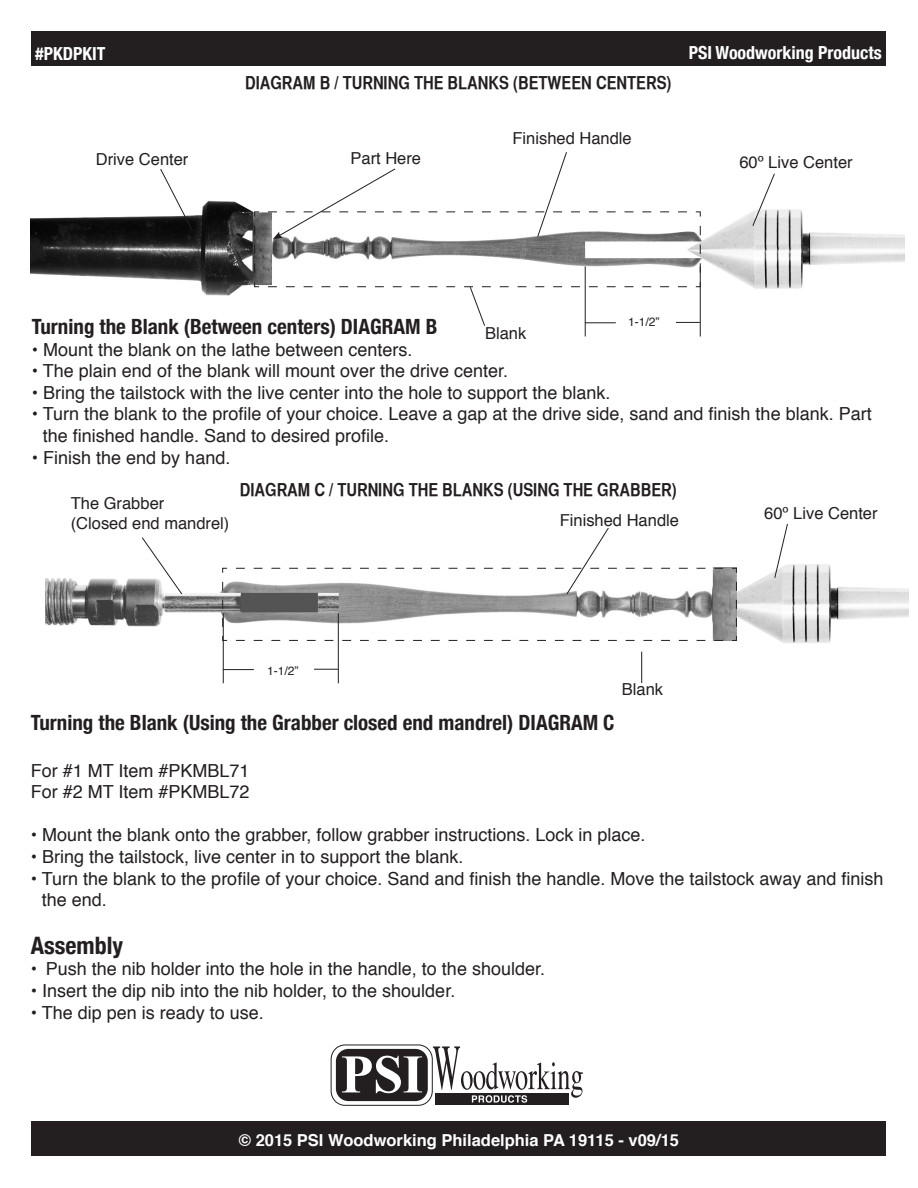
<style>
.page{position:relative;width:918px;height:1188px;background:#fff}
.page>*{position:absolute;margin:0;border:0;box-sizing:border-box;transform-origin:0 0}
.t1{font:700 condensed 24px "Helvetica Neue";color:#231f20}
.t2{font:700 condensed 21px "Helvetica Neue";color:#231f20}
.t3{font:18px/21.6px "Helvetica";color:#231f20}
.t4{font:18px "Helvetica CY Bold";color:#231f20}
.t5{font:700 condensed 18px "Helvetica Neue";color:#fff}
.t6{font:16.5px "Helvetica";color:#231f20}
.t7{font:700 16.5px "Helvetica";color:#fff}
.t8{font:12px "Helvetica";color:#231f20}
</style>
<div class="page">
<img style="left:737px;top:564px;width:172px;height:79px">
<img style="left:31px;top:200px;width:873px;height:136px">
<svg style="left:331px;top:1045px;width:101px;height:60px"></svg>
<div style="left:331px;top:1045px;width:102px;height:61px;border:1px solid #231f20;border-radius:14px"></div>
<div style="left:435px;top:1093px;width:134px;height:12px;background:#231f20"></div>
<svg style="left:336px;top:1046px;width:247px;height:57px"></svg>
<div style="left:32px;top:32px;width:854px;height:34px;background:#231f20"></div>
<div style="left:32px;top:1121px;width:854px;height:35px;background:#231f20"></div>
<svg style="left:160px;top:169px;width:33px;height:62px"></svg>
<svg style="left:752px;top:173px;width:23px;height:54px"></svg>
<img style="left:45px;top:578px;width:598px;height:82px">
<svg style="left:141px;top:537px;width:42px;height:58px"></svg>
<hr style="left:223px;top:613px;width:1px;height:70px;background:#231f20">
<hr style="left:585px;top:266px;width:1px;height:70px;background:#231f20">
<hr style="left:338px;top:613px;width:1px;height:70px;background:#231f20">
<hr style="left:700px;top:266px;width:1px;height:70px;background:#231f20">
<hr style="left:223px;top:669px;width:31px;height:1px;background:#231f20">
<svg style="left:314px;top:669px;width:24px;height:1px"></svg>
<hr style="left:641px;top:652px;width:1px;height:31px;background:#231f20">
<svg style="left:774px;top:523px;width:14px;height:56px"></svg>
<svg style="left:222px;top:528px;width:515px;height:113px"></svg>
<svg style="left:254px;top:152px;width:447px;height:175px"></svg>
<p class="t5" style="left:35px;top:38px;width:72px">#PKDPKIT</p>
<p class="t5" style="left:689px;top:38px;width:195px">PSI Woodworking Products</p>
<p class="t4" style="left:245px;top:72px;width:428px">DIAGRAM B / TURNING THE BLANKS (BETWEEN CENTERS)</p>
<p class="t6" style="left:96px;top:146px;width:94px">Drive Center</p>
<p class="t6" style="left:351px;top:146px;width:72px">Part Here</p>
<p class="t6" style="left:513px;top:126px;width:121px">Finished Handle</p>
<p class="t6" style="left:739px;top:149px;width:115px">60º Live Center</p>
<p class="t8" style="left:628px;top:313px;width:33px">1-1/2”</p>
<p class="t2" style="left:32px;top:309px;width:407px">Turning the Blank (Between centers) DIAGRAM B</p>
<p class="t3" style="left:32px;top:339px;width:382px">• Mount the blank on the lathe between centers.</p>
<p class="t3" style="left:32px;top:361px;width:478px">• The plain end of the blank will mount over the drive center.</p>
<p class="t3" style="left:32px;top:382px;width:580px">• Bring the tailstock with the live center into the hole to support the blank.</p>
<p class="t3" style="left:43px;top:404px;width:830px;text-indent:-11px">• Turn the blank to the profile of your choice. Leave a gap at the drive side, sand and finish the blank. Part the finished handle. Sand to desired profile.</p>
<p class="t3" style="left:32px;top:447px;width:200px">• Finish the end by hand.</p>
<p class="t6" style="left:485px;top:320px;width:43px">Blank</p>
<p class="t6" style="left:71px;top:491px;width:95px">The Grabber</p>
<p class="t6" style="left:71px;top:511px;width:160px">(Closed end mandrel)</p>
<p class="t4" style="left:240px;top:479px;width:439px">DIAGRAM C / TURNING THE BLANKS (USING THE GRABBER)</p>
<p class="t6" style="left:560px;top:508px;width:121px">Finished Handle</p>
<p class="t8" style="left:267px;top:661px;width:33px">1-1/2”</p>
<p class="t6" style="left:622px;top:677px;width:43px">Blank</p>
<p class="t6" style="left:764px;top:500px;width:115px">60º Live Center</p>
<p class="t2" style="left:31px;top:705px;width:585px">Turning the Blank (Using the Grabber closed end mandrel) DIAGRAM C</p>
<p class="t3" style="left:31px;top:760px;width:220px">For #1 MT Item #PKMBL71</p>
<p class="t3" style="left:31px;top:782px;width:220px">For #2 MT Item #PKMBL72</p>
<p class="t3" style="left:31px;top:825px;width:616px">• Mount the blank onto the grabber, follow grabber instructions. Lock in place.</p>
<p class="t3" style="left:31px;top:847px;width:434px">• Bring the tailstock, live center in to support the blank.</p>
<p class="t3" style="left:42px;top:868px;width:843px;text-indent:-11px">• Turn the blank to the profile of your choice. Sand and finish the handle. Move the tailstock away and finish the end.</p>
<p class="t1" style="left:31px;top:925px;width:94px">Assembly</p>
<p class="t3" style="left:31px;top:959px;width:516px">• Push the nib holder into the hole in the handle, to the shoulder.</p>
<p class="t3" style="left:31px;top:981px;width:426px">• Insert the dip nib into the nib holder, to the shoulder.</p>
<p class="t3" style="left:31px;top:1002px;width:235px">• The dip pen is ready to use.</p>
<p class="t7" style="left:239px;top:1127px;width:442px">© 2015 PSI Woodworking Philadelphia PA 19115 - v09/15</p>
</div>
